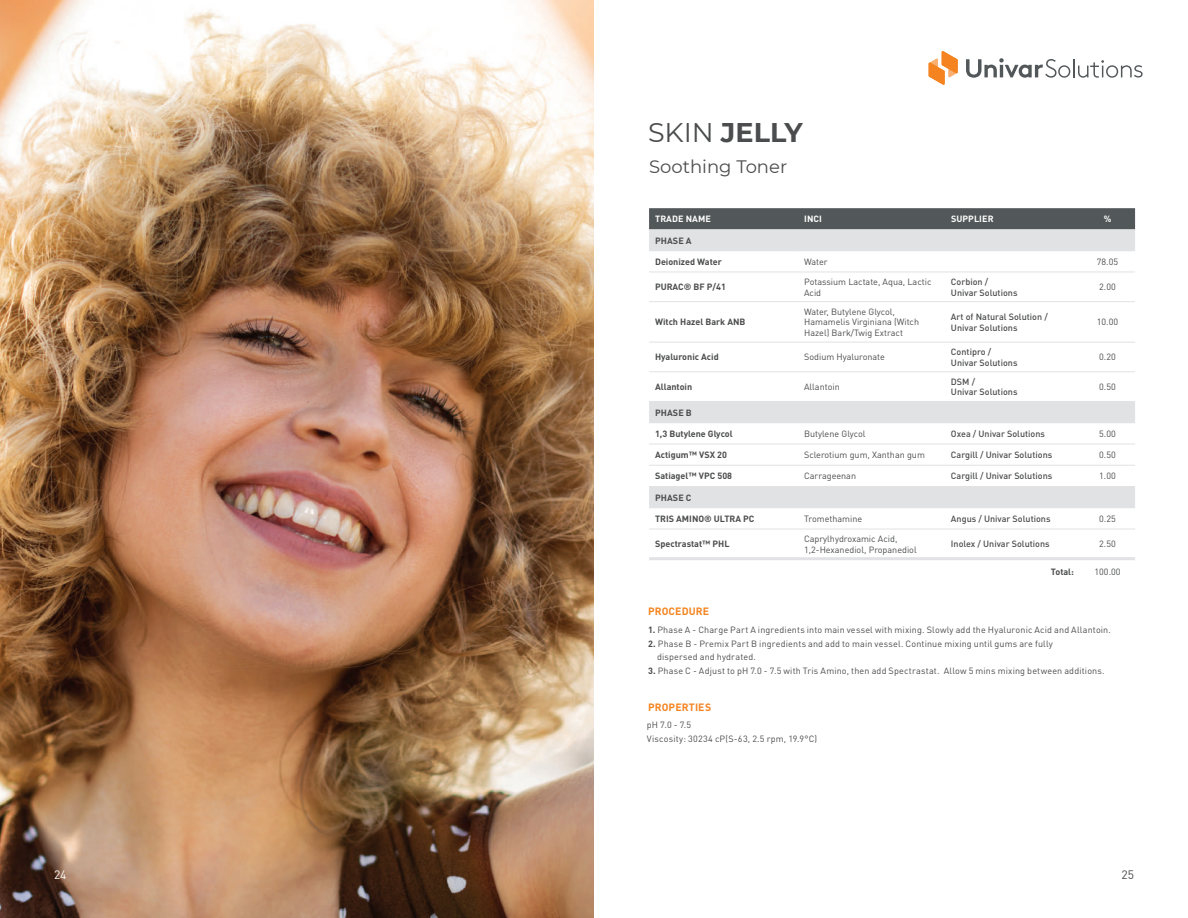
<style>
.page{position:relative;width:1188px;height:918px;background:#fff}
.page>*{position:absolute;margin:0;border:0;box-sizing:border-box;transform-origin:0 0}
.t1{font:700 27px "Montserrat";color:#4b4c4d}
.t2{font:18px "Montserrat";color:#4b4c4d}
.t3{font:12px "DIN Pro";color:#fff}
.t4{font:12px "DIN Pro";color:#4b4c4d}
.t5{font:700 10.5px "DINOT";letter-spacing:.015em;color:#f58420}
.t6{font:9px/10.8px "DINOT";letter-spacing:.01em;color:#4b4c4d}
.t7{font:500 9px/10.8px "DINOT";color:#4b4c4d}
.t8{font:700 9px "DINOT";color:#4b4c4d}
.t9{font:700 9px "DINOT";letter-spacing:.01em;color:#fff}
.s1{font-weight:400}
.s2{font-weight:700}
</style>
<div class="page">
<img style="left:0;top:0;width:594px;height:918px">
<svg style="left:966px;top:58px;width:177px;height:20px"></svg>
<svg style="left:929px;top:51px;width:29px;height:34px"></svg>
<div style="left:649px;top:208px;width:486px;height:21px;background:#525759"></div>
<svg style="left:649px;top:229px;width:486px;height:278px"></svg>
<hr style="left:649px;top:250px;width:149px;height:1px;background:#e1e2e4">
<hr style="left:798px;top:250px;width:147px;height:1px;background:#e1e2e4">
<hr style="left:945px;top:250px;width:135px;height:1px;background:#e1e2e4">
<hr style="left:1080px;top:250px;width:55px;height:1px;background:#e1e2e4">
<hr style="left:649px;top:272px;width:149px;height:1px;background:#e1e2e4">
<hr style="left:798px;top:272px;width:147px;height:1px;background:#e1e2e4">
<hr style="left:945px;top:272px;width:135px;height:1px;background:#e1e2e4">
<hr style="left:1080px;top:272px;width:55px;height:1px;background:#e1e2e4">
<hr style="left:649px;top:301px;width:149px;height:1px;background:#e1e2e4">
<hr style="left:798px;top:301px;width:147px;height:1px;background:#e1e2e4">
<hr style="left:945px;top:301px;width:135px;height:1px;background:#e1e2e4">
<hr style="left:1080px;top:301px;width:55px;height:1px;background:#e1e2e4">
<hr style="left:649px;top:342px;width:149px;height:1px;background:#e1e2e4">
<hr style="left:798px;top:342px;width:147px;height:1px;background:#e1e2e4">
<hr style="left:945px;top:342px;width:135px;height:1px;background:#e1e2e4">
<hr style="left:1080px;top:342px;width:55px;height:1px;background:#e1e2e4">
<hr style="left:649px;top:371px;width:149px;height:1px;background:#e1e2e4">
<hr style="left:798px;top:371px;width:147px;height:1px;background:#e1e2e4">
<hr style="left:945px;top:371px;width:135px;height:1px;background:#e1e2e4">
<hr style="left:1080px;top:371px;width:55px;height:1px;background:#e1e2e4">
<hr style="left:649px;top:401px;width:149px;height:1px;background:#e1e2e4">
<hr style="left:798px;top:401px;width:147px;height:1px;background:#e1e2e4">
<hr style="left:945px;top:401px;width:135px;height:1px;background:#e1e2e4">
<hr style="left:1080px;top:401px;width:55px;height:1px;background:#e1e2e4">
<hr style="left:649px;top:422px;width:149px;height:1px;background:#e1e2e4">
<hr style="left:798px;top:422px;width:147px;height:1px;background:#e1e2e4">
<hr style="left:945px;top:422px;width:135px;height:1px;background:#e1e2e4">
<hr style="left:1080px;top:422px;width:55px;height:1px;background:#e1e2e4">
<hr style="left:649px;top:444px;width:149px;height:1px;background:#e1e2e4">
<hr style="left:798px;top:444px;width:147px;height:1px;background:#e1e2e4">
<hr style="left:945px;top:444px;width:135px;height:1px;background:#e1e2e4">
<hr style="left:1080px;top:444px;width:55px;height:1px;background:#e1e2e4">
<hr style="left:649px;top:465px;width:149px;height:1px;background:#e1e2e4">
<hr style="left:798px;top:465px;width:147px;height:1px;background:#e1e2e4">
<hr style="left:945px;top:465px;width:135px;height:1px;background:#e1e2e4">
<hr style="left:1080px;top:465px;width:55px;height:1px;background:#e1e2e4">
<hr style="left:649px;top:486px;width:149px;height:1px;background:#e1e2e4">
<hr style="left:798px;top:486px;width:147px;height:1px;background:#e1e2e4">
<hr style="left:945px;top:486px;width:135px;height:1px;background:#e1e2e4">
<hr style="left:1080px;top:486px;width:55px;height:1px;background:#e1e2e4">
<hr style="left:649px;top:507px;width:149px;height:1px;background:#e1e2e4">
<hr style="left:798px;top:507px;width:147px;height:1px;background:#e1e2e4">
<hr style="left:945px;top:507px;width:135px;height:1px;background:#e1e2e4">
<hr style="left:1080px;top:507px;width:55px;height:1px;background:#e1e2e4">
<hr style="left:649px;top:529px;width:149px;height:1px;background:#e1e2e4">
<hr style="left:798px;top:529px;width:147px;height:1px;background:#e1e2e4">
<hr style="left:945px;top:529px;width:135px;height:1px;background:#e1e2e4">
<hr style="left:1080px;top:529px;width:55px;height:1px;background:#e1e2e4">
<hr style="left:649px;top:557px;width:149px;height:3px;background:#e1e2e4">
<hr style="left:798px;top:557px;width:147px;height:3px;background:#e1e2e4">
<hr style="left:945px;top:557px;width:135px;height:3px;background:#e1e2e4">
<hr style="left:1080px;top:557px;width:55px;height:3px;background:#e1e2e4">
<h1 class="t1" style="left:648px;top:113px;width:156px"><span class="s1">SKIN</span> JELLY</h1>
<h2 class="t2" style="left:649px;top:154px;width:140px">Soothing Toner</h2>
<p class="t9" style="left:655px;top:213px;width:57px">TRADE NAME</p>
<p class="t9" style="left:804px;top:213px;width:19px">INCI</p>
<p class="t9" style="left:951px;top:213px;width:44px">SUPPLIER</p>
<p class="t9" style="left:1104px;top:213px;width:9px">%</p>
<p class="t8" style="left:655px;top:234px;width:38px">PHASE A</p>
<p class="t8" style="left:655px;top:255px;width:68px">Deionized Water</p>
<p class="t6" style="left:804px;top:256px;width:25px">Water</p>
<p class="t6" style="left:1097px;top:256px;width:23px">78.05</p>
<p class="t8" style="left:655px;top:281px;width:72px">PURAC® BF P/41</p>
<p class="t6" style="left:804px;top:276px;width:129px">Potassium Lactate, Aqua, Lactic<br>Acid</p>
<p class="t7" style="left:951px;top:276px;width:68px">Corbion /<br>Univar Solutions</p>
<p class="t6" style="left:1099px;top:281px;width:18px">2.00</p>
<p class="t8" style="left:655px;top:316px;width:92px">Witch Hazel Bark ANB</p>
<p class="t6" style="left:804px;top:305px;width:116px">Water, Butylene Glycol,<br>Hamamelis Virginiana (Witch<br>Hazel) Bark/Twig Extract</p>
<p class="t7" style="left:951px;top:311px;width:98px">Art of Natural Solution /<br>Univar Solutions</p>
<p class="t6" style="left:1097px;top:316px;width:23px">10.00</p>
<p class="t8" style="left:655px;top:351px;width:65px">Hyaluronic Acid</p>
<p class="t6" style="left:804px;top:351px;width:82px">Sodium Hyaluronate</p>
<p class="t7" style="left:951px;top:346px;width:68px">Contipro /<br>Univar Solutions</p>
<p class="t6" style="left:1099px;top:351px;width:18px">0.20</p>
<p class="t8" style="left:655px;top:381px;width:39px">Allantoin</p>
<p class="t6" style="left:804px;top:381px;width:37px">Allantoin</p>
<p class="t7" style="left:951px;top:376px;width:68px">DSM /<br>Univar Solutions</p>
<p class="t6" style="left:1099px;top:381px;width:18px">0.50</p>
<p class="t8" style="left:655px;top:406px;width:38px">PHASE B</p>
<p class="t8" style="left:655px;top:427px;width:79px">1,3 Butylene Glycol</p>
<p class="t6" style="left:804px;top:428px;width:63px">Butylene Glycol</p>
<p class="t7" style="left:951px;top:428px;width:96px">Oxea / Univar Solutions</p>
<p class="t6" style="left:1099px;top:428px;width:18px">5.00</p>
<p class="t8" style="left:655px;top:449px;width:73px">Actigum™ VSX 20</p>
<p class="t6" style="left:804px;top:449px;width:122px">Sclerotium gum, Xanthan gum</p>
<p class="t7" style="left:951px;top:449px;width:103px">Cargill / Univar Solutions</p>
<p class="t6" style="left:1099px;top:449px;width:18px">0.50</p>
<p class="t8" style="left:655px;top:470px;width:79px">Satiagel™ VPC 508</p>
<p class="t6" style="left:804px;top:470px;width:53px">Carrageenan</p>
<p class="t7" style="left:951px;top:470px;width:103px">Cargill / Univar Solutions</p>
<p class="t6" style="left:1099px;top:470px;width:18px">1.00</p>
<p class="t8" style="left:655px;top:491px;width:38px">PHASE C</p>
<p class="t8" style="left:655px;top:512px;width:101px">TRIS AMINO® ULTRA PC</p>
<p class="t6" style="left:804px;top:513px;width:60px">Tromethamine</p>
<p class="t7" style="left:951px;top:513px;width:101px">Angus / Univar Solutions</p>
<p class="t6" style="left:1099px;top:513px;width:18px">0.25</p>
<p class="t8" style="left:655px;top:538px;width:76px">Spectrastat™ PHL</p>
<p class="t6" style="left:804px;top:533px;width:114px">Caprylhydroxamic Acid,<br>1,2-Hexanediol, Propanediol</p>
<p class="t7" style="left:951px;top:538px;width:100px">Inolex / Univar Solutions</p>
<p class="t6" style="left:1099px;top:538px;width:18px">2.50</p>
<p class="t8" style="left:1051px;top:565px;width:25px">Total:</p>
<p class="t6" style="left:1095px;top:566px;width:27px">100.00</p>
<p class="t5" style="left:648px;top:604px;width:63px">PROCEDURE</p>
<p class="t6" style="left:648px;top:624px;width:465px"><span class="s2">1.</span> Phase A - Charge Part A ingredients into main vessel with mixing. Slowly add the Hyaluronic Acid and Allantoin.</p>
<p class="t6" style="left:657px;top:636px;width:397px;line-height:13.5px;text-indent:-9px"><span class="s2">2.</span> Phase B - Premix Part B ingredients and add to main vessel. Continue mixing until gums are fully dispersed and hydrated.</p>
<p class="t6" style="left:648px;top:665px;width:458px"><span class="s2">3.</span> Phase C - Adjust to pH 7.0 - 7.5 with Tris Amino, then add Spectrastat. Allow 5 mins mixing between additions.</p>
<p class="t5" style="left:648px;top:700px;width:65px">PROPERTIES</p>
<p class="t6" style="left:647px;top:718px;width:172px;line-height:13.5px">pH 7.0 - 7.5<br>Viscosity: 30234 cP(S-63, 2.5 rpm, 19.9°C)</p>
<h3 class="t3" style="left:54px;top:865px;width:14px">24</h3>
<h3 class="t4" style="left:1121px;top:865px;width:14px">25</h3>
</div>
